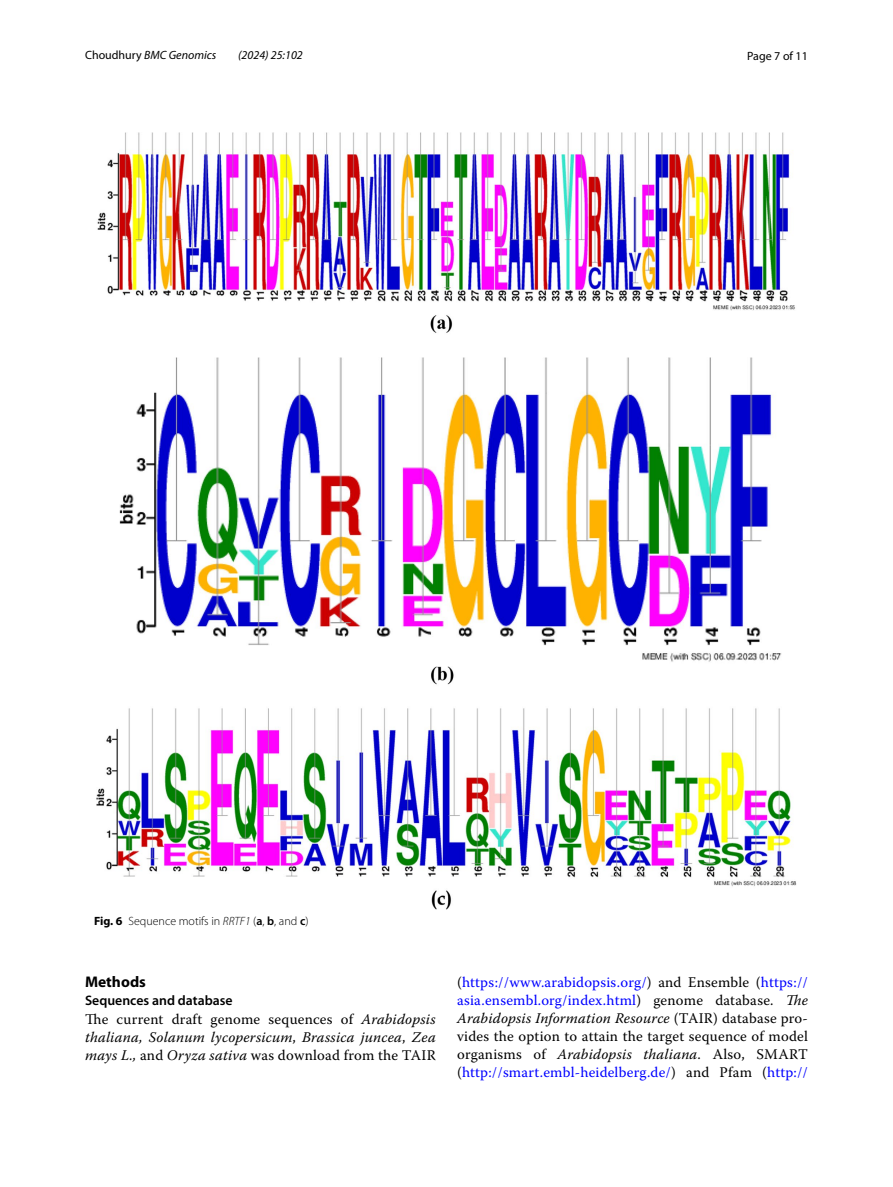
<style>
.page{position:relative;width:893px;height:1187px;background:#fff}
.page>*{position:absolute;margin:0;border:0;box-sizing:border-box;transform-origin:0 0}
.t1{font:700 15.45px "Myriad Pro";color:#000}
.t2{font:14.7px/18px "Warnock Pro";letter-spacing:.015em;color:#000;text-align:justify}
.t3{font:italic 14.7px/18px "Warnock Pro";letter-spacing:.015em;color:#000;text-align:justify}
.t4{font:600 13.8px "Myriad Pro";color:#000}
.t5{font:300 12px "Myriad Pro";color:#000}
.t6{font:italic 12px "Myriad Pro";color:#000}
.t7{font:12px "Myriad Pro";color:#000}
.s1{font-style:normal}
.s2{font-weight:700}
.s3{font-style:italic}
.s4{font-weight:600}
.s5{color:#00f}
</style>
<div class="page">
<img style="left:96px;top:133px;width:701px;height:776px">
<p class="t6" style="left:85px;top:48px;width:133px"><span class="s1">Choudhury</span> BMC Genomics</p>
<p class="t6" style="left:238px;top:48px;width:66px">(2024) 25:102</p>
<p class="t7" style="left:747px;top:48px;width:62px">Page 7 of 11</p>
<p class="t5" style="left:94px;top:913px;width:216px"><span class="s2">Fig. 6</span> Sequence motifs in <span class="s3">RRTF1</span> (<span class="s4">a</span>, <span class="s4">b</span>, and <span class="s4">c</span>)</p>
<p class="t1" style="left:85px;top:972px;width:62px">Methods</p>
<p class="t4" style="left:85px;top:991px;width:149px">Sequences and database</p>
<p class="t3" style="left:85px;top:1009px;width:352px"><span class="s1">The current draft genome sequences of</span> Arabidopsis thaliana, Solanum lycopersicum<span class="s1">,</span> Brassica juncea<span class="s1">,</span> Zea mays L., <span class="s1">and</span> Oryza sativa <span class="s1">was download from the TAIR</span></p>
<p class="t2" style="left:457px;top:972px;width:352px">(<span class="s5">https://www.arabidopsis.org/</span>) and Ensemble (<span class="s5">https:// asia.ensembl.org/index.html</span>) genome database. <span class="s3">The Arabidopsis Information Resource</span> (TAIR) database pro&shy;vides the option to attain the target sequence of model organisms of <span class="s3">Arabidopsis thaliana</span>. Also, SMART (<span class="s5">http://smart.embl-heidelberg.de/</span>) and Pfam (<span class="s5">http://</span></p>
</div>
